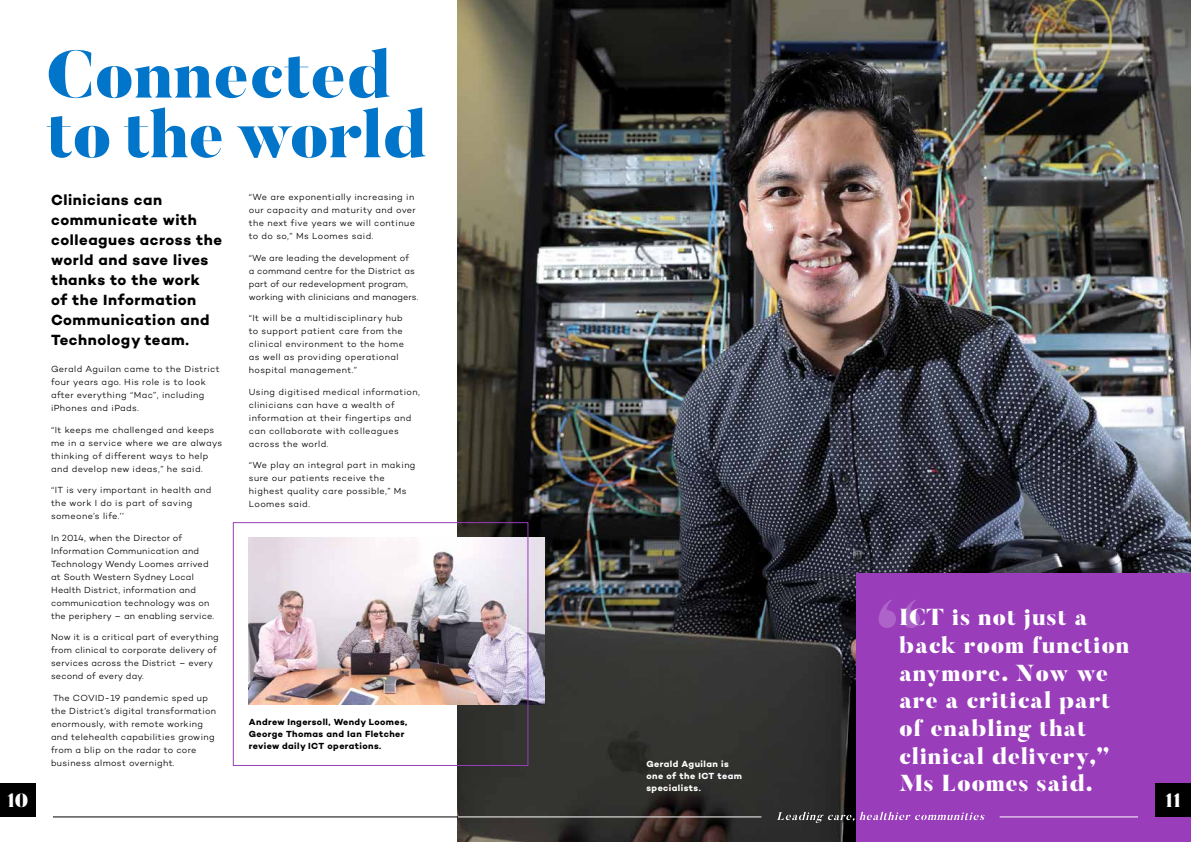
<style>
.page{position:relative;width:1191px;height:842px;background:#fff}
.page>*{position:absolute;margin:0;border:0;box-sizing:border-box;transform-origin:0 0}
.t1{font:900 66.8px/59.7px "Butler";color:#0075c9}
.t2{font:900 23px/27.6px "Butler";letter-spacing:.03em;color:#fff}
.t3{font:900 19px "Butler";color:#fff}
.t4{font:15px/20px "Campton Bold DEMO";letter-spacing:.035em;color:#000}
.t5{font:9px/13px "Campton Light DEMO";letter-spacing:.04em;color:#000}
.t6{font:9px/13px "Campton Light DEMO";letter-spacing:.015em;color:#000}
.t7{font:9px/13px "Campton Light DEMO";letter-spacing:.02em;color:#000}
.t8{font:9px/12px "Campton Bold DEMO";letter-spacing:.045em;color:#000}
.t9{font:9px/12px "Campton Bold DEMO";letter-spacing:.05em;color:#fff}
</style>
<div class="page">
<img style="left:458px;top:0;width:733px;height:842px">
<div style="left:857px;top:574px;width:334px;height:268px;background:#993dbb"></div>
<svg style="left:878px;top:599px;width:42px;height:29px"></svg>
<img style="left:249px;top:538px;width:295px;height:167px">
<div style="left:233px;top:522px;width:295px;height:244px;border:1px solid #993dbb"></div>
<div style="left:1155px;top:784px;width:36px;height:33px;background:#000"></div>
<div style="left:0;top:784px;width:36px;height:33px;background:#000"></div>
<hr style="left:999px;top:816px;width:139px;height:1px;background:#fff">
<hr style="left:53px;top:816px;width:405px;height:1px;background:#000">
<svg style="left:777px;top:812px;width:207px;height:11px"></svg>
<hr style="left:458px;top:816px;width:303px;height:1px;background:#fff">
<h1 class="t1" style="left:46px;top:47px;width:382px">Connected to the world</h1>
<h3 class="t4" style="left:51px;top:190px;width:173px">Clinicians can communicate with colleagues across the world and save lives thanks to the work<br>of the Information<br>Communication and<br>Technology team.</h3>
<p class="t5" style="left:51px;top:363px;width:170px">Gerald Aguilan came to the District four years ago. His role is to look after everything “Mac”, including iPhones and iPads.</p>
<p class="t5" style="left:51px;top:423px;width:173px">“It keeps me challenged and keeps me in a service where we are always thinking of different ways to help and develop new ideas,” he said.</p>
<p class="t5" style="left:51px;top:484px;width:162px">“IT is very important in health and the work I do is part of saving someone’s life.’’</p>
<p class="t5" style="left:51px;top:531px;width:164px">In 2014, when the Director of<br>Information Communication and<br>Technology Wendy Loomes arrived at South Western Sydney Local<br>Health District, information and communication technology was on the periphery – an enabling service.</p>
<p class="t7" style="left:51px;top:631px;width:169px">Now it is a critical part of everything from clinical to corporate delivery of services across the District – every second of every day.</p>
<p class="t5" style="left:51px;top:691px;width:166px">The COVID-19 pandemic sped up the District’s digital transformation enormously, with remote working and telehealth capabilities growing from a blip on the radar to core business almost overnight.</p>
<p class="t5" style="left:249px;top:191px;width:168px">“We are exponentially increasing in our capacity and maturity and over the next five years we will continue to do so,” Ms Loomes said.</p>
<p class="t6" style="left:249px;top:251px;width:171px">“We are leading the development of<br>a command centre for the District as part of our redevelopment program, working with clinicians and managers.</p>
<p class="t5" style="left:249px;top:312px;width:157px">“It will be a multidisciplinary hub to support patient care from the clinical environment to the home as well as providing operational hospital management.”</p>
<p class="t5" style="left:249px;top:385px;width:173px">Using digitised medical information, clinicians can have a wealth of information at their fingertips and can collaborate with colleagues across the world.</p>
<p class="t5" style="left:249px;top:459px;width:168px">“We play an integral part in making sure our patients receive the highest quality care possible,” Ms<br>Loomes said.</p>
<h2 class="t2" style="left:899px;top:604px;width:232px">ICT is not just a back room function anymore. Now we are a critical part of enabling that clinical delivery,”<br>Ms Loomes said.</h2>
<p class="t8" style="left:249px;top:716px;width:160px">Andrew Ingersoll, Wendy Loomes,<br>George Thomas and Ian Fletcher review daily ICT operations.</p>
<p class="t9" style="left:646px;top:758px;width:97px">Gerald Aguilan is one of the ICT team specialists.</p>
<h3 class="t3" style="left:7px;top:789px;width:24px">10</h3>
<h3 class="t3" style="left:1165px;top:789px;width:18px">11</h3>
</div>
